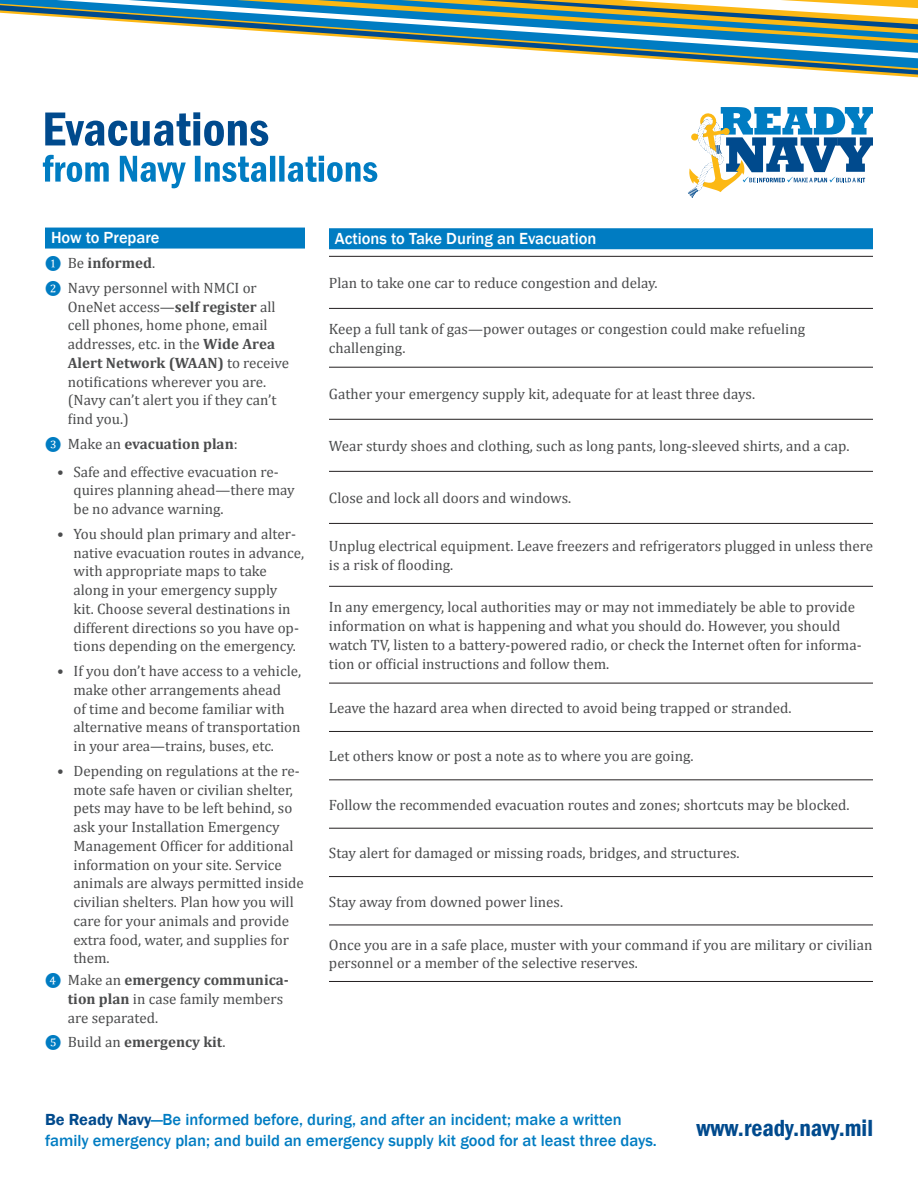
<style>
.page{position:relative;width:918px;height:1188px;background:#fff}
.page>*{position:absolute;margin:0;border:0;box-sizing:border-box;transform-origin:0 0}
.t1{font:600 condensed 24px "Franklin Gothic";color:#004a8d}
.t2{font:500 16.5px/21px "Franklin Gothic";color:#007cc2}
.head_rule_11_14{font:500 16.5px "Franklin Gothic";color:#fff}
.body1_10_12_5_space{font:15px/18.8px "Cambria";color:#4b4c4d}
.body1_10_12_5_space-2{font:700 15px "Cambria";color:#4b4c4d}
.s1{font-weight:400;font-size:13.5px;color:#007cc2}
.s2{font-weight:400}
.s3{font-size:13.5px;color:#007cc2}
.s4{font-weight:700}
.s5{font-weight:600;color:#004a8d}
</style>
<div class="page">
<svg style="left:0;top:5px;width:918px;height:70px"></svg>
<svg style="left:237px;top:0;width:681px;height:43px"></svg>
<svg style="left:688px;top:107px;width:185px;height:91px"></svg>
<div style="left:45px;top:228px;width:260px;height:21px;background:#007cc2"></div>
<div style="left:329px;top:228px;width:544px;height:21px;background:#007cc2"></div>
<hr style="left:329px;top:256px;width:544px;height:1px;background:#231f20">
<hr style="left:329px;top:308px;width:544px;height:1px;background:#231f20">
<hr style="left:329px;top:367px;width:544px;height:1px;background:#231f20">
<hr style="left:329px;top:419px;width:544px;height:1px;background:#231f20">
<hr style="left:329px;top:471px;width:544px;height:1px;background:#231f20">
<hr style="left:329px;top:523px;width:544px;height:1px;background:#231f20">
<hr style="left:329px;top:586px;width:544px;height:1px;background:#231f20">
<hr style="left:329px;top:683px;width:544px;height:1px;background:#231f20">
<hr style="left:329px;top:731px;width:544px;height:1px;background:#231f20">
<hr style="left:329px;top:780px;width:544px;height:1px;background:#231f20">
<hr style="left:329px;top:828px;width:544px;height:1px;background:#231f20">
<hr style="left:329px;top:876px;width:544px;height:1px;background:#231f20">
<hr style="left:329px;top:925px;width:544px;height:1px;background:#231f20">
<hr style="left:329px;top:981px;width:544px;height:1px;background:#231f20">
<svg style="left:43px;top:155px;width:334px;height:33px"></svg>
<svg style="left:45px;top:112px;width:223px;height:34px"></svg>
<p class="head_rule_11_14" style="left:51px;top:228px;width:110px">How to Prepare</p>
<p class="body1_10_12_5_space-2" style="left:45px;top:252px;width:112px"><span class="s1">❶</span> <span class="s2">Be</span> informed<span class="s2">.</span></p>
<p class="body1_10_12_5_space" style="left:68px;top:278px;width:223px;text-indent:-23px"><span class="s3">❷</span> Navy personnel with NMCI or<br>OneNet access—<span class="s4">self register</span> all cell phones, home phone, email addresses, etc. in the <span class="s4">Wide Area<br>Alert Network (WAAN)</span> to receive notifications wherever you are. (Navy can’t alert you if they can’t find you.)</p>
<p class="body1_10_12_5_space-2" style="left:45px;top:433px;width:194px"><span class="s1">❸</span> <span class="s2">Make an</span> evacuation plan<span class="s2">:</span></p>
<p class="body1_10_12_5_space" style="left:74px;top:462px;width:223px;text-indent:-16px">• Safe and effective evacuation re&shy;quires planning ahead—there may be no advance warning.</p>
<p class="body1_10_12_5_space" style="left:74px;top:524px;width:232px;text-indent:-16px">• You should plan primary and alter&shy;native evacuation routes in advance, with appropriate maps to take along in your emergency supply<br>kit. Choose several destinations in different directions so you have op&shy;tions depending on the emergency.</p>
<p class="body1_10_12_5_space" style="left:74px;top:662px;width:229px;text-indent:-16px">• If you don’t have access to a vehicle, make other arrangements ahead<br>of time and become familiar with alternative means of transportation in your area—trains, buses, etc.</p>
<p class="body1_10_12_5_space" style="left:74px;top:761px;width:232px;text-indent:-16px">• Depending on regulations at the re&shy;mote safe haven or civilian shelter, pets may have to be left behind, so ask your Installation Emergency<br>Management Officer for additional information on your site. Service animals are always permitted inside civilian shelters. Plan how you will care for your animals and provide extra food, water, and supplies for them.</p>
<p class="body1_10_12_5_space" style="left:68px;top:971px;width:223px;text-indent:-23px"><span class="s3">❹</span> Make an <span class="s4">emergency communica&shy;tion plan</span> in case family members are separated.</p>
<p class="body1_10_12_5_space-2" style="left:45px;top:1032px;width:182px"><span class="s1">❺</span> <span class="s2">Build an</span> emergency kit<span class="s2">.</span></p>
<p class="head_rule_11_14" style="left:335px;top:228px;width:263px">Actions to Take During an Evacuation</p>
<p class="body1_10_12_5_space" style="left:329px;top:274px;width:330px">Plan to take one car to reduce congestion and delay.</p>
<p class="body1_10_12_5_space" style="left:329px;top:320px;width:478px">Keep a full tank of gas—power outages or congestion could make refueling challenging.</p>
<p class="body1_10_12_5_space" style="left:329px;top:385px;width:428px">Gather your emergency supply kit, adequate for at least three days.</p>
<p class="body1_10_12_5_space" style="left:329px;top:437px;width:522px">Wear sturdy shoes and clothing, such as long pants, long-sleeved shirts, and a cap.</p>
<p class="body1_10_12_5_space" style="left:329px;top:489px;width:244px">Close and lock all doors and windows.</p>
<p class="body1_10_12_5_space" style="left:329px;top:537px;width:546px">Unplug electrical equipment. Leave freezers and refrigerators plugged in unless there is a risk of flooding.</p>
<p class="body1_10_12_5_space" style="left:329px;top:598px;width:534px">In any emergency, local authorities may or may not immediately be able to provide information on what is happening and what you should do. However, you should watch TV, listen to a battery-powered radio, or check the Internet often for informa&shy;tion or official instructions and follow them.</p>
<p class="body1_10_12_5_space" style="left:329px;top:699px;width:464px">Leave the hazard area when directed to avoid being trapped or stranded.</p>
<p class="body1_10_12_5_space" style="left:329px;top:747px;width:366px">Let others know or post a note as to where you are going.</p>
<p class="body1_10_12_5_space" style="left:329px;top:795px;width:522px">Follow the recommended evacuation routes and zones; shortcuts may be blocked.</p>
<p class="body1_10_12_5_space" style="left:329px;top:844px;width:412px">Stay alert for damaged or missing roads, bridges, and structures.</p>
<p class="body1_10_12_5_space" style="left:329px;top:892px;width:236px">Stay away from downed power lines.</p>
<p class="body1_10_12_5_space" style="left:329px;top:935px;width:545px">Once you are in a safe place, muster with your command if you are military or civilian personnel or a member of the selective reserves.</p>
<p class="t2" style="left:45px;top:1109px;width:613px"><span class="s5">Be Ready Navy</span>—Be informed before, during, and after an incident; make a written family emergency plan; and build an emergency supply kit good for at least three days.</p>
<h1 class="t1" style="left:697px;top:1112px;width:178px">www.ready.navy.mil</h1>
</div>
